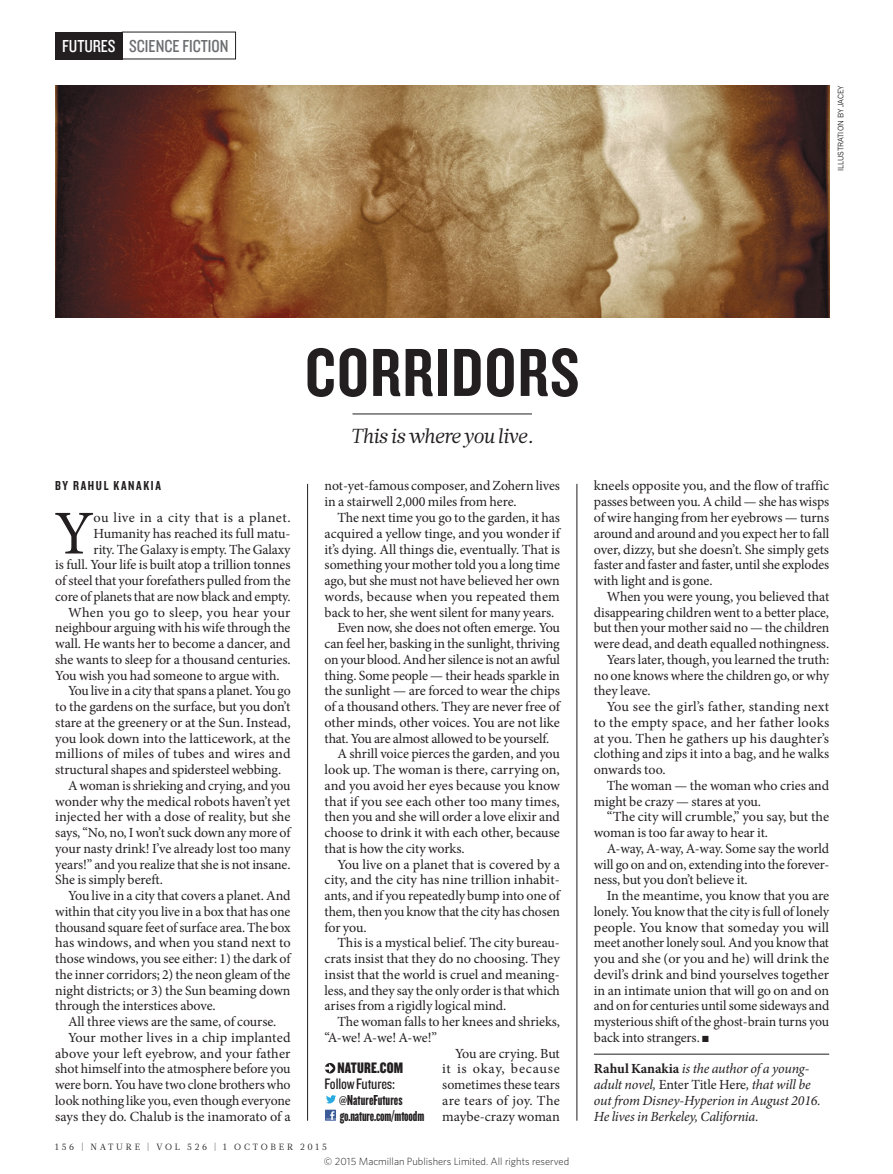
<style>
.page{position:relative;width:893px;height:1174px;background:#fff}
.page>*{position:absolute;margin:0;border:0;box-sizing:border-box;transform-origin:0 0}
.HEAD_47{font:70.5px "Knockout 49 Liteweight";letter-spacing:.02em;color:#231f20}
.BODY_DROP_CAP{font:62.4px "Minion Pro";color:#231f20}
.INTRO{font:italic 20.25px "Glosa Math";letter-spacing:-.01em;color:#231f20}
.t1{font:18px "Knockout 29 Junior Ltweight";color:#6c6d70}
.t2{font:18px "Knockout 29 Junior Ltweight";color:#fff}
.WEB_BOX_TEXT{font:15.75px "Knockout 29 Junior Ltweight";letter-spacing:-.01em;color:#231f20}
.WEB_BOX_NATURE{font:15.75px "Knockout 69 Full Liteweight";letter-spacing:.01em;color:#231f20}
.WEB_BOX_TEXT-2{font:15px "Knockout 68 Full Featherwt";letter-spacing:-.01em;color:#231f20}
.BODY_INDENT{font:13.95px/15.8px "Minion Pro";letter-spacing:-.01em;color:#231f20;text-align:justify}
.BODY_DROP_CAP-2{font:13.95px/15.8px "Minion Pro";letter-spacing:-.01em;color:#231f20;text-align:right}
.AUTHOR_DETAILS{font:italic 13.95px/15.8px "Minion Pro";letter-spacing:-.015em;color:#231f20}
.AUTHOR_BYLINE{font:13.5px "Knockout 49 Liteweight";letter-spacing:.12em;color:#231f20}
.t3{font:300 10.5px "Whitney";color:#231f20}
.t4{font:9px "Glosa Math";letter-spacing:.3em;color:#231f20}
.PIC_CREDIT{font:7.5px "News Gothic MTOT";color:#231f20}
.s1{font-weight:700;font-style:normal}
.s2{font-style:normal}
</style>
<div class="page">
<img style="left:55px;top:85px;width:774px;height:232px">
<hr style="left:594px;top:1053px;width:235px;height:1px;background:#231f20">
<hr style="left:352px;top:414px;width:180px;height:1px;background:#231f20">
<svg style="left:325px;top:1063px;width:10px;height:10px"></svg>
<svg style="left:325px;top:1063px;width:8px;height:9px"></svg>
<svg style="left:326px;top:1095px;width:10px;height:8px"></svg>
<div style="left:325px;top:1109px;width:11px;height:11px;background:#3b5b99"></div>
<svg style="left:326px;top:1111px;width:9px;height:8px"></svg>
<div style="left:55px;top:32px;width:67px;height:27px;background:#231f20"></div>
<hr style="left:307px;top:484px;width:1px;height:636px;background:#231f20">
<hr style="left:577px;top:484px;width:1px;height:636px;background:#231f20">
<p class="t2" style="left:62px;top:34px;width:55px">FUTURES</p>
<p class="t1" style="left:129px;top:34px;width:101px">SCIENCE FICTION</p>
<p class="PIC_CREDIT" style="left:836px;top:171px;width:88px;rotate:-90deg">ILLUSTRATION BY JACEY</p>
<p class="HEAD_47" style="left:305px;top:328px;width:276px">CORRIDORS</p>
<p class="INTRO" style="left:351px;top:423px;width:185px">This is where you live.</p>
<p class="BODY_INDENT" style="left:325px;top:478px;width:237px">not-yet-famous composer, and Zohern lives in a stairwell 2,000 miles from here.</p>
<p class="BODY_INDENT" style="left:325px;top:510px;width:237px;text-indent:13px">The next time you go to the garden, it has acquired a yellow tinge, and you wonder if it’s dying. All things die, eventually. That is something your mother told you a long time ago, but she must not have believed her own words, because when you repeated them back to her, she went silent for many years.</p>
<p class="BODY_INDENT" style="left:325px;top:620px;width:237px;text-indent:13px">Even now, she does not often emerge. You can feel her, basking in the sunlight, thriving on your blood. And her silence is not an awful thing. Some people — their heads sparkle in the sunlight — are forced to wear the chips of a thousand others. They are never free of other minds, other voices. You are not like that. You are almost allowed to be yourself.</p>
<p class="BODY_INDENT" style="left:325px;top:746px;width:237px;text-indent:13px">A shrill voice pierces the garden, and you look up. The woman is there, carrying on, and you avoid her eyes because you know that if you see each other too many times, then you and she will order a love elixir and choose to drink it with each other, because that is how the city works.</p>
<p class="BODY_INDENT" style="left:325px;top:856px;width:237px;text-indent:13px">You live on a planet that is covered by a city, and the city has nine trillion inhabit&shy;ants, and if you repeatedly bump into one of them, then you know that the city has chosen for you.</p>
<p class="BODY_INDENT" style="left:325px;top:935px;width:237px;text-indent:13px">This is a mystical belief. The city bureau&shy;crats insist that they do no choosing. They insist that the world is cruel and meaning&shy;less, and they say the only order is that which arises from a rigidly logical mind.</p>
<p class="BODY_INDENT" style="left:325px;top:1014px;width:237px;text-indent:13px">The woman falls to her knees and shrieks, “A-we! A-we! A-we!”</p>
<p class="BODY_INDENT" style="left:442px;top:1045px;width:119px;text-indent:13px">You are crying. But it is okay, because sometimes these tears are tears of joy. The maybe-crazy woman</p>
<p class="AUTHOR_BYLINE" style="left:55px;top:477px;width:107px">BY RAHUL KANAKIA</p>
<p class="BODY_DROP_CAP" style="left:54px;top:492px;width:41px">Y</p>
<p class="BODY_DROP_CAP-2" style="left:55px;top:510px;width:237px">ou live in a city that is a planet.<br>Humanity has reached its full matu-<br>rity. The Galaxy is empty. The Galaxy<br>is full. Your life is built atop a trillion tonnes of steel that your forefathers pulled from the core of planets that are now black and empty.</p>
<p class="BODY_INDENT" style="left:55px;top:604px;width:237px;text-indent:13px">When you go to sleep, you hear your neighbour arguing with his wife through the wall. He wants her to become a dancer, and she wants to sleep for a thousand centuries.<br>You wish you had someone to argue with.</p>
<p class="BODY_INDENT" style="left:55px;top:683px;width:237px;text-indent:13px">You live in a city that spans a planet. You go to the gardens on the surface, but you don’t stare at the greenery or at the Sun. Instead, you look down into the latticework, at the millions of miles of tubes and wires and structural shapes and spidersteel webbing.</p>
<p class="BODY_INDENT" style="left:55px;top:777px;width:237px;text-indent:13px">A woman is shrieking and crying, and you wonder why the medical robots haven’t yet injected her with a dose of reality, but she says, “No, no, I won’t suck down any more of your nasty drink! I’ve already lost too many years!” and you realize that she is not insane.<br>She is simply bereft.</p>
<p class="BODY_INDENT" style="left:55px;top:888px;width:237px;text-indent:13px">You live in a city that covers a planet. And within that city you live in a box that has one thousand square feet of surface area. The box has windows, and when you stand next to those windows, you see either: 1) the dark of the inner corridors; 2) the neon gleam of the night districts; or 3) the Sun beaming down through the interstices above.</p>
<p class="BODY_INDENT" style="left:68px;top:1014px;width:210px">All three views are the same, of course.</p>
<p class="BODY_INDENT" style="left:55px;top:1029px;width:237px;text-indent:13px">Your mother lives in a chip implanted above your left eyebrow, and your father shot himself into the atmosphere before you were born. You have two clone brothers who look nothing like you, even though everyone says they do. Chalub is the inamorato of a</p>
<p class="WEB_BOX_NATURE" style="left:337px;top:1058px;width:67px">NATURE.COM</p>
<p class="WEB_BOX_TEXT" style="left:325px;top:1073px;width:72px">Follow Futures:</p>
<p class="WEB_BOX_TEXT-2" style="left:339px;top:1090px;width:65px">@NatureFutures</p>
<p class="WEB_BOX_TEXT-2" style="left:340px;top:1106px;width:86px">go.nature.com/mtoodm</p>
<p class="t4" style="left:55px;top:1141px;width:273px">156 | NATURE | VOL 526 | 1 OCTOBER 2015</p>
<p class="t3" style="left:324px;top:1154px;width:247px">© 2015 Macmillan Publishers Limited. All rights reserved</p>
<p class="BODY_INDENT" style="left:594px;top:478px;width:237px">kneels opposite you, and the flow of traffic passes between you. A child — she has wisps of wire hanging from her eyebrows — turns around and around and you expect her to fall over, dizzy, but she doesn’t. She simply gets faster and faster and faster, until she explodes with light and is gone.</p>
<p class="BODY_INDENT" style="left:594px;top:588px;width:237px;text-indent:13px">When you were young, you believed that disappearing children went to a better place, but then your mother said no — the children were dead, and death equalled nothingness.</p>
<p class="BODY_INDENT" style="left:594px;top:651px;width:237px;text-indent:13px">Years later, though, you learned the truth: no one knows where the children go, or why they leave.</p>
<p class="BODY_INDENT" style="left:594px;top:699px;width:237px;text-indent:13px">You see the girl’s father, standing next to the empty space, and her father looks at you. Then he gathers up his daughter’s clothing and zips it into a bag, and he walks onwards too.</p>
<p class="BODY_INDENT" style="left:594px;top:777px;width:237px;text-indent:13px">The woman — the woman who cries and might be crazy — stares at you.</p>
<p class="BODY_INDENT" style="left:594px;top:809px;width:237px;text-indent:13px">“The city will crumble,” you say, but the woman is too far away to hear it.</p>
<p class="BODY_INDENT" style="left:594px;top:840px;width:237px;text-indent:13px">A-way, A-way, A-way. Some say the world will go on and on, extending into the forever&shy;ness, but you don’t believe it.</p>
<p class="BODY_INDENT" style="left:594px;top:888px;width:237px;text-indent:13px">In the meantime, you know that you are lonely. You know that the city is full of lonely people. You know that someday you will meet another lonely soul. And you know that you and she (or you and he) will drink the devil’s drink and bind yourselves together in an intimate union that will go on and on and on for centuries until some sideways and mysterious shift of the ghost-brain turns you back into strangers. ■</p>
<p class="AUTHOR_DETAILS" style="left:594px;top:1061px;width:228px"><span class="s1">Rahul Kanakia</span> is the author of a young&shy;adult novel, <span class="s2">Enter Title Here</span>, that will be out from Disney-Hyperion in August 2016.<br>He lives in Berkeley, California.</p>
</div>
